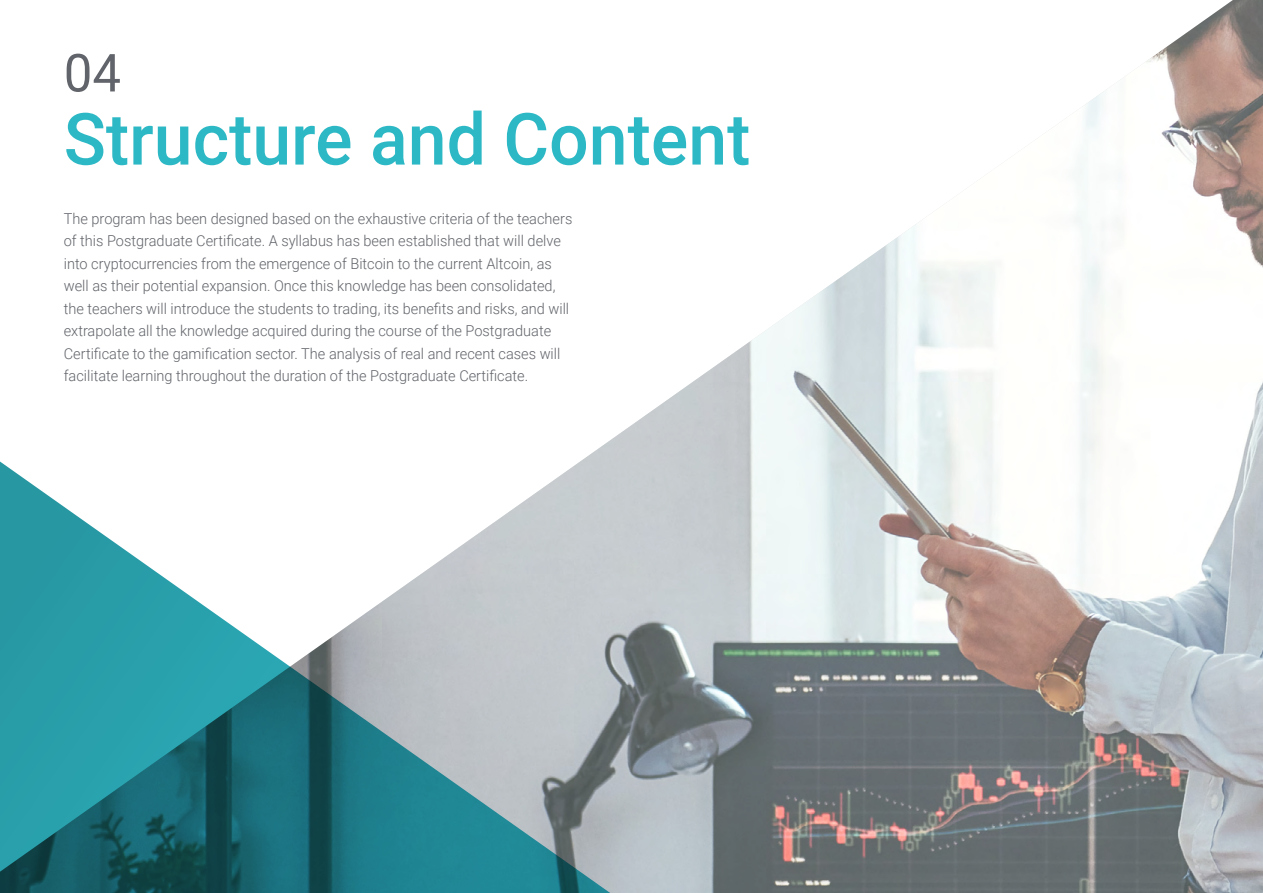
<style>
.page{position:relative;width:1263px;height:893px;background:#fff}
.page>*{position:absolute;margin:0;border:0;box-sizing:border-box;transform-origin:0 0}
.t1{font:500 72px "Roboto";color:#2db8c5}
.t2{font:52.5px "Roboto";color:#61646a}
.t3{font:300 15px/22.5px "Roboto";color:#61646a}
</style>
<div class="page">
<img style="left:602px;top:0;width:661px;height:893px">
<svg style="left:0;top:446px;width:640px;height:447px"></svg>
<h2 class="t2" style="left:64px;top:36px;width:59px">04</h2>
<h1 class="t1" style="left:64px;top:89px;width:688px">Structure and Content</h1>
<p class="t3" style="left:64px;top:207px;width:510px">The program has been designed based on the exhaustive criteria of the teachers of this Postgraduate Certificate. A syllabus has been established that will delve into cryptocurrencies from the emergence of Bitcoin to the current Altcoin, as well as their potential expansion. Once this knowledge has been consolidated, the teachers will introduce the students to trading, its benefits and risks, and will extrapolate all the knowledge acquired during the course of the Postgraduate Certificate to the gamification sector. The analysis of real and recent cases will facilitate learning throughout the duration of the Postgraduate Certificate.</p>
</div>
